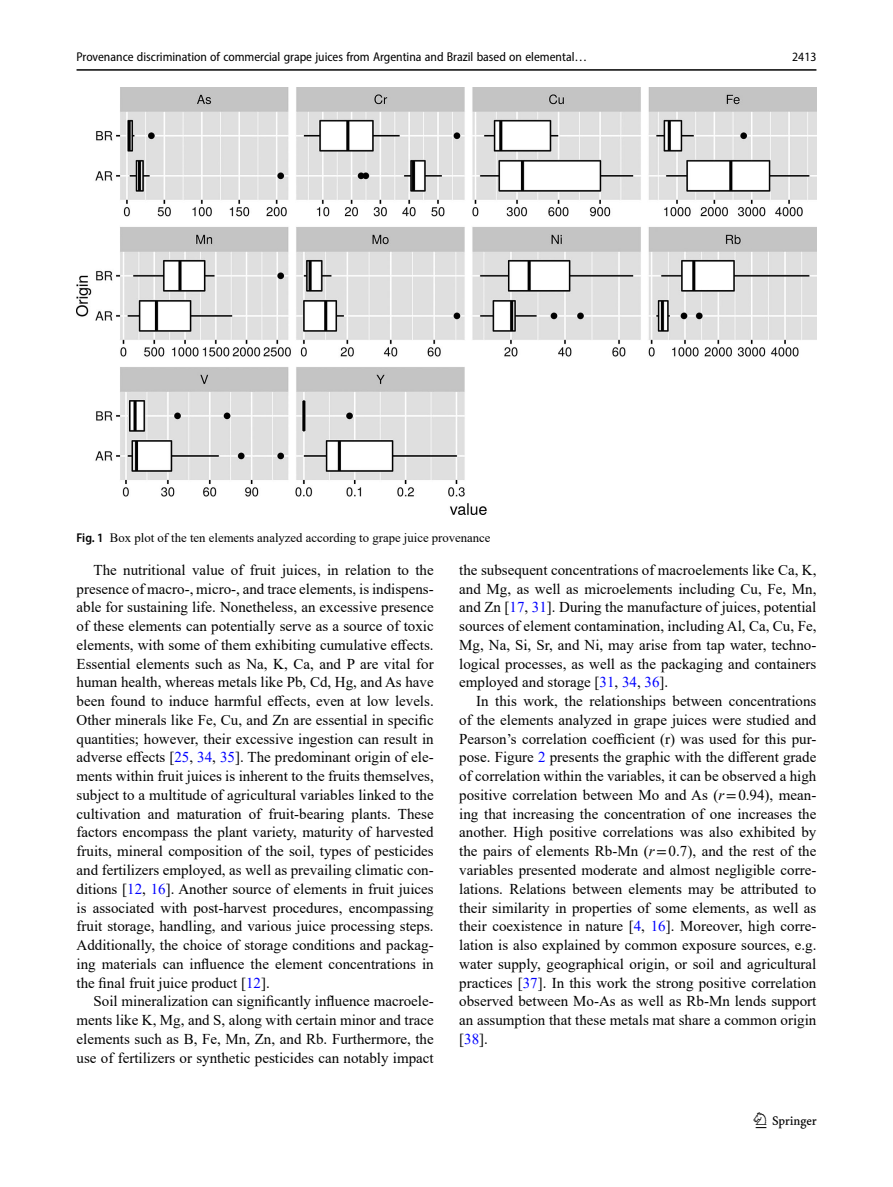
<style>
.page{position:relative;width:893px;height:1187px;background:#fff}
.page>*{position:absolute;margin:0;border:0;box-sizing:border-box;transform-origin:0 0}
.t1{font:22.5px "Springnew";color:#000}
.Body_Text_Indent{font:15px/18.8px "Times New Roman";color:#000;text-align:justify}
.t2{font:semi-condensed 12.75px "Myriad Pro";color:#000}
.Figure_Caption{font:12.75px "Times New Roman";color:#000}
.s1{font-family:"Myriad Pro";font-weight:600;font-stretch:semi-condensed}
.s2{color:#00f}
.s3{font-style:italic}
.s4{font-family:"STIX"}
</style>
<div class="page">
<hr style="left:77px;top:69px;width:739px;height:2px;background:#000">
<img style="left:77px;top:87px;width:739px;height:427px">
<p class="t2" style="left:77px;top:49px;width:512px">Provenance discrimination of commercial grape juices from Argentina and Brazil based on elemental…</p>
<p class="Figure_Caption" style="left:77px;top:529px;width:416px"><span class="s1">Fig. 1</span> Box plot of the ten elements analyzed according to grape juice provenance</p>
<p class="t2" style="left:792px;top:49px;width:26px">2413</p>
<p class="Body_Text_Indent" style="left:77px;top:560px;width:359px;text-indent:17px">The nutritional value of fruit juices, in relation to the presence of macro-, micro-, and trace elements, is indispens&shy;able for sustaining life. Nonetheless, an excessive presence of these elements can potentially serve as a source of toxic elements, with some of them exhibiting cumulative effects.<br>Essential elements such as Na, K, Ca, and P are vital for human health, whereas metals like Pb, Cd, Hg, and As have been found to induce harmful effects, even at low levels.<br>Other minerals like Fe, Cu, and Zn are essential in specific quantities; however, their excessive ingestion can result in adverse effects [<span class="s2">25</span>, <span class="s2">34</span>, <span class="s2">35</span>]. The predominant origin of ele&shy;ments within fruit juices is inherent to the fruits themselves, subject to a multitude of agricultural variables linked to the cultivation and maturation of fruit-bearing plants. These factors encompass the plant variety, maturity of harvested fruits, mineral composition of the soil, types of pesticides and fertilizers employed, as well as prevailing climatic con&shy;ditions [<span class="s2">12</span>, <span class="s2">16</span>]. Another source of elements in fruit juices is associated with post-harvest procedures, encompassing fruit storage, handling, and various juice processing steps.<br>Additionally, the choice of storage conditions and packag&shy;ing materials can influence the element concentrations in the final fruit juice product [<span class="s2">12</span>].</p>
<p class="Body_Text_Indent" style="left:77px;top:991px;width:359px;text-indent:17px">Soil mineralization can significantly influence macroele&shy;ments like K, Mg, and S, along with certain minor and trace elements such as B, Fe, Mn, Zn, and Rb. Furthermore, the use of fertilizers or synthetic pesticides can notably impact</p>
<p class="Body_Text_Indent" style="left:459px;top:560px;width:359px">the subsequent concentrations of macroelements like Ca, K, and Mg, as well as microelements including Cu, Fe, Mn, and Zn [<span class="s2">17</span>, <span class="s2">31</span>]. During the manufacture of juices, potential sources of element contamination, including Al, Ca, Cu, Fe, Mg, Na, Si, Sr, and Ni, may arise from tap water, techno&shy;logical processes, as well as the packaging and containers employed and storage [<span class="s2">31</span>, <span class="s2">34</span>, <span class="s2">36</span>].</p>
<p class="Body_Text_Indent" style="left:459px;top:691px;width:359px;text-indent:17px">In this work, the relationships between concentrations of the elements analyzed in grape juices were studied and Pearson’s correlation coefficient (r) was used for this pur&shy;pose. Figure <span class="s2">2</span> presents the graphic with the different grade of correlation within the variables, it can be observed a high positive correlation between Mo and As (<span class="s3">r</span><span class="s4">=</span>0.94), mean&shy;ing that increasing the concentration of one increases the another. High positive correlations was also exhibited by the pairs of elements Rb-Mn (<span class="s3">r</span><span class="s4">=</span>0.7), and the rest of the variables presented moderate and almost negligible corre&shy;lations. Relations between elements may be attributed to their similarity in properties of some elements, as well as their coexistence in nature [<span class="s2">4</span>, <span class="s2">16</span>]. Moreover, high corre&shy;lation is also explained by common exposure sources, e.g. water supply, geographical origin, or soil and agricultural practices [<span class="s2">37</span>]. In this work the strong positive correlation observed between Mo-As as well as Rb-Mn lends support an assumption that these metals mat share a common origin [<span class="s2">38</span>].</p>
<h1 class="t1" style="left:756px;top:1107px;width:63px">1 3</h1>
</div>
